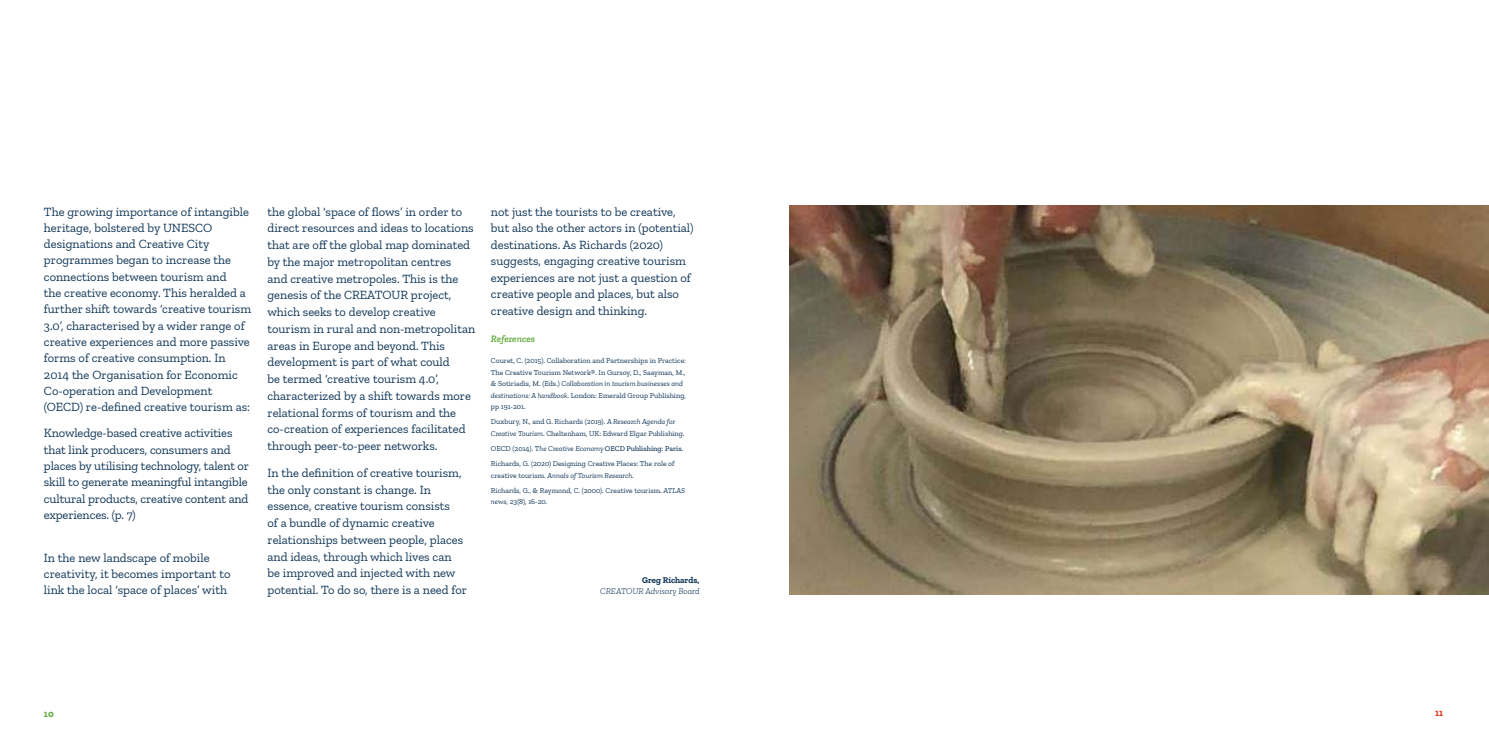
<style>
.page{position:relative;width:1489px;height:745px;background:#fff}
.page>*{position:absolute;margin:0;border:0;box-sizing:border-box;transform-origin:0 0}
.t1{font:12.5px/16.8px "Zilla Slab";color:#113758}
.t2{font:italic 600 10px "Zilla Slab";color:#63ad3f}
.t3{font:700 10px "Zilla Slab";color:#63ad3f}
.t4{font:700 10px "Zilla Slab";color:#e73929}
.t5{font:italic 300 8.75px "Zilla Slab";color:#113758}
.t6{font:700 8.75px "Zilla Slab";color:#113758}
.t7{font:7.5px/11.5px "Zilla Slab";color:#113758}
.s1{font-style:italic}
.s2{font-weight:500}
</style>
<div class="page">
<img style="left:789px;top:206px;width:699px;height:388px">
<p class="t1" style="left:44px;top:203px;width:209px;line-height:16.2px">The growing importance of intangible heritage, bolstered by UNESCO designations and Creative City programmes began to increase the connections between tourism and<br>the creative economy. This heralded a further shift towards ‘creative tourism 3.0’, characterised by a wider range of creative experiences and more passive forms of creative consumption. In 2014 the Organisation for Economic Co-operation and Development (OECD) re-defined creative tourism as:</p>
<p class="t1" style="left:44px;top:425px;width:207px;line-height:16.2px">Knowledge-based creative activities that link producers, consumers and places by utilising technology, talent or skill to generate meaningful intangible cultural products, creative content and experiences. (p. 7)</p>
<p class="t1" style="left:44px;top:549px;width:188px;line-height:16.2px">In the new landscape of mobile creativity, it becomes important to link the local ‘space of places’ with</p>
<p class="t1" style="left:267px;top:203px;width:209px">the global ‘space of flows’ in order to direct resources and ideas to locations that are off the global map dominated by the major metropolitan centres<br>and creative metropoles. This is the genesis of the CREATOUR project, which seeks to develop creative tourism in rural and non-metropolitan areas in Europe and beyond. This development is part of what could<br>be termed ‘creative tourism 4.0’, characterized by a shift towards more relational forms of tourism and the co-creation of experiences facilitated through peer-to-peer networks.</p>
<p class="t1" style="left:267px;top:464px;width:201px">In the definition of creative tourism, the only constant is change. In essence, creative tourism consists<br>of a bundle of dynamic creative relationships between people, places and ideas, through which lives can be improved and injected with new potential. To do so, there is a need for</p>
<p class="t1" style="left:491px;top:203px;width:204px">not just the tourists to be creative, but also the other actors in (potential) destinations. As Richards (2020) suggests, engaging creative tourism experiences are not just a question of creative people and places, but also creative design and thinking.</p>
<p class="t2" style="left:491px;top:332px;width:46px">References</p>
<p class="t7" style="left:491px;top:354px;width:196px">Couret, C. (2015). Collaboration and Partnerships in Practice:<br>The Creative Tourism Network®. In Gursoy, D., Saayman, M., &amp; Sotiriadis, M. (Eds.) <span class="s1">Collaboration in tourism businesses and destinations: A handbook</span>. London: Emerald Group Publishing, pp 191-201.</p>
<p class="t7" style="left:491px;top:416px;width:195px">Duxbury, N., and G. Richards (2019). <span class="s1">A Research Agenda for<br>Creative Tourism</span>. Cheltenham, UK: Edward Elgar Publishing.</p>
<p class="t7" style="left:491px;top:440px;width:194px;line-height:15.1px">OECD (2014). T<span class="s1">he Creative Economy</span> <span class="s2">OECD Publishing: Paris.<br></span>Richards, G. (2020) Designing Creative Places: The role of</p>
<p class="t7" style="left:491px;top:467px;width:195px;line-height:15.1px">creative tourism. <span class="s1">Annals of Tourism Research</span>.<br>Richards, G., &amp; Raymond, C. (2000). Creative tourism. <span class="s1">ATLAS</span></p>
<p class="t7" style="left:491px;top:495px;width:58px"><span class="s1">news</span>, <span class="s1">23</span>(8), 16-20.</p>
<p class="t6" style="left:642px;top:575px;width:59px">Greg Richards,</p>
<p class="t5" style="left:600px;top:586px;width:101px">CREATOUR Advisory Board</p>
<p class="t3" style="left:44px;top:707px;width:11px">10</p>
<p class="t4" style="left:1434px;top:706px;width:10px">11</p>
</div>
